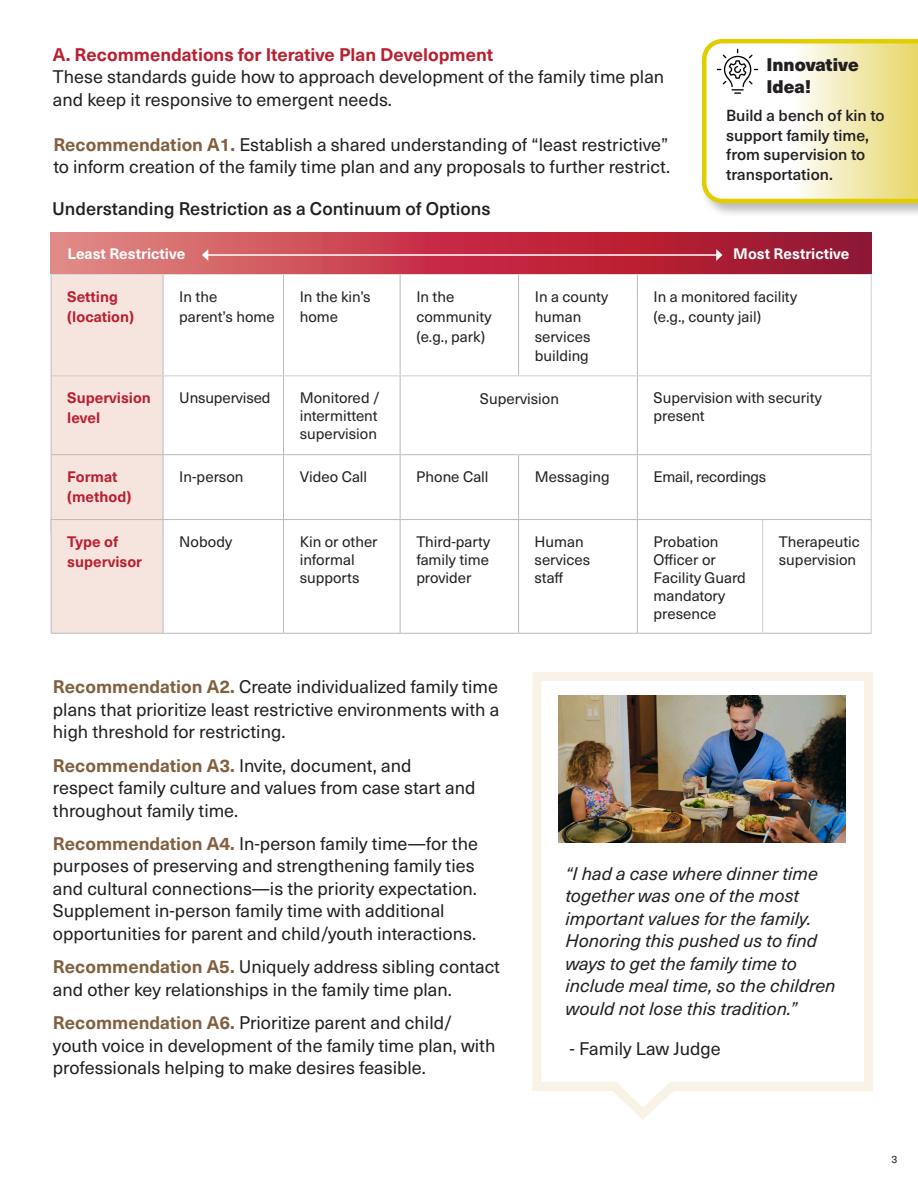
<style>
.page{position:relative;width:918px;height:1188px;background:#fff}
.page>*{position:absolute;margin:0;border:0;box-sizing:border-box;transform-origin:0 0}
.t1{font:18px/22.5px "Neue Haas Unica W1 G";color:#231f20}
.t2{font:italic 18px/22.5px "Neue Haas Unica W1 G";color:#231f20}
.t3{font:500 18px "Neue Haas Unica W1 G";color:#231f20}
.t4{font:700 18px "Neue Haas Unica W1 G";color:#ba1f30}
.t5{font:900 18px/22.5px "Neue Haas Unica W1 G";color:#231f20}
.t6{font:500 15.75px/19.5px "Neue Haas Unica W1 G";color:#231f20}
.t7{font:15px/18px "Neue Haas Unica W1 G";color:#231f20}
.t8{font:700 15px/19.8px "Neue Haas Unica W1 G";color:#ba1f30}
.t9{font:700 15px "Neue Haas Unica W1 G";color:#fff}
.t10{font:10.5px "Neue Haas Unica W1 G";color:#231f20}
.s1{font-weight:700;color:#816040}
</style>
<div class="page">
<div style="left:700px;top:37px;width:218px;height:181px;background:#231f20;opacity:.3"></div>
<div style="left:52px;top:275px;width:111px;height:244px;background:#f6e4de"></div>
<hr style="left:163px;top:275px;width:1px;height:100px;background:#bbb9bb">
<hr style="left:163px;top:376px;width:1px;height:78px;background:#bbb9bb">
<hr style="left:283px;top:376px;width:1px;height:78px;background:#bbb9bb">
<hr style="left:400px;top:376px;width:1px;height:78px;background:#bbb9bb">
<hr style="left:637px;top:376px;width:1px;height:78px;background:#bbb9bb">
<hr style="left:51px;top:454px;width:112px;height:1px;background:#bbb9bb">
<hr style="left:163px;top:454px;width:121px;height:1px;background:#bbb9bb">
<hr style="left:163px;top:455px;width:1px;height:78px;background:#bbb9bb">
<hr style="left:284px;top:454px;width:116px;height:1px;background:#bbb9bb">
<hr style="left:283px;top:455px;width:1px;height:78px;background:#bbb9bb">
<hr style="left:400px;top:454px;width:119px;height:1px;background:#bbb9bb">
<hr style="left:400px;top:455px;width:1px;height:78px;background:#bbb9bb">
<hr style="left:519px;top:454px;width:118px;height:1px;background:#bbb9bb">
<hr style="left:518px;top:455px;width:1px;height:78px;background:#bbb9bb">
<hr style="left:637px;top:454px;width:234px;height:1px;background:#bbb9bb">
<hr style="left:637px;top:455px;width:1px;height:78px;background:#bbb9bb">
<hr style="left:283px;top:275px;width:1px;height:100px;background:#bbb9bb">
<hr style="left:400px;top:275px;width:1px;height:100px;background:#bbb9bb">
<hr style="left:518px;top:275px;width:1px;height:100px;background:#bbb9bb">
<hr style="left:637px;top:275px;width:1px;height:100px;background:#bbb9bb">
<hr style="left:51px;top:274px;width:112px;height:1px;background:#cecdcf">
<hr style="left:163px;top:274px;width:121px;height:1px;background:#cecdcf">
<hr style="left:284px;top:274px;width:116px;height:1px;background:#cecdcf">
<hr style="left:400px;top:274px;width:119px;height:1px;background:#cecdcf">
<hr style="left:519px;top:274px;width:118px;height:1px;background:#cecdcf">
<hr style="left:637px;top:274px;width:235px;height:1px;background:#cecdcf">
<hr style="left:871px;top:275px;width:1px;height:100px;background:#cecdcf">
<hr style="left:51px;top:375px;width:112px;height:1px;background:#cecdcf">
<hr style="left:163px;top:375px;width:121px;height:1px;background:#cecdcf">
<hr style="left:284px;top:375px;width:116px;height:1px;background:#cecdcf">
<hr style="left:400px;top:375px;width:119px;height:1px;background:#cecdcf">
<hr style="left:519px;top:375px;width:118px;height:1px;background:#cecdcf">
<hr style="left:637px;top:375px;width:235px;height:1px;background:#cecdcf">
<hr style="left:871px;top:376px;width:1px;height:79px;background:#cecdcf">
<hr style="left:871px;top:455px;width:1px;height:78px;background:#cecdcf">
<hr style="left:51px;top:275px;width:1px;height:101px;background:#bcbdc0">
<hr style="left:51px;top:376px;width:1px;height:79px;background:#bcbdc0">
<hr style="left:51px;top:455px;width:1px;height:78px;background:#bcbdc0">
<div style="left:51px;top:520px;width:112px;height:113px;background:#f6e4de"></div>
<svg style="left:164px;top:520px;width:707px;height:113px"></svg>
<hr style="left:51px;top:520px;width:1px;height:113px;background:#bcbdc0">
<hr style="left:51px;top:519px;width:112px;height:1px;background:#bbb9bb">
<hr style="left:163px;top:519px;width:121px;height:1px;background:#bbb9bb">
<hr style="left:163px;top:520px;width:1px;height:113px;background:#bbb9bb">
<hr style="left:284px;top:519px;width:116px;height:1px;background:#bbb9bb">
<hr style="left:283px;top:520px;width:1px;height:113px;background:#bbb9bb">
<hr style="left:400px;top:519px;width:119px;height:1px;background:#bbb9bb">
<hr style="left:400px;top:520px;width:1px;height:113px;background:#bbb9bb">
<hr style="left:519px;top:519px;width:118px;height:1px;background:#bbb9bb">
<hr style="left:518px;top:520px;width:1px;height:113px;background:#bbb9bb">
<hr style="left:637px;top:519px;width:126px;height:1px;background:#bbb9bb">
<hr style="left:637px;top:520px;width:1px;height:113px;background:#bbb9bb">
<hr style="left:763px;top:519px;width:109px;height:1px;background:#bbb9bb">
<hr style="left:51px;top:633px;width:112px;height:1px;background:#bbb9bb">
<hr style="left:163px;top:633px;width:121px;height:1px;background:#bbb9bb">
<hr style="left:284px;top:633px;width:116px;height:1px;background:#bbb9bb">
<hr style="left:400px;top:633px;width:119px;height:1px;background:#bbb9bb">
<hr style="left:519px;top:633px;width:118px;height:1px;background:#bbb9bb">
<hr style="left:637px;top:633px;width:126px;height:1px;background:#bbb9bb">
<hr style="left:763px;top:633px;width:109px;height:1px;background:#bbb9bb">
<hr style="left:762px;top:520px;width:1px;height:113px;background:#cecdcf">
<hr style="left:871px;top:520px;width:1px;height:113px;background:#cecdcf">
<svg style="left:51px;top:233px;width:821px;height:41px;background:#c03e4d"></svg>
<svg style="left:702px;top:39px;width:216px;height:164px"></svg>
<img style="left:532px;top:672px;width:341px;height:448px">
<hr style="left:208px;top:254px;width:509px;height:2px;background:#fff">
<svg style="left:202px;top:249px;width:6px;height:12px"></svg>
<svg style="left:716px;top:249px;width:7px;height:12px"></svg>
<h3 class="t4" style="left:53px;top:41px;width:442px">A. Recommendations for Iterative Plan Development</h3>
<p class="t1" style="left:53px;top:65px;width:613px">These standards guide how to approach development of the family time plan and keep it responsive to emergent needs.</p>
<p class="t1" style="left:53px;top:132px;width:619px"><span class="s1">Recommendation A1.</span> Establish a shared understanding of “least restrictive” to inform creation of the family time plan and any proposals to further restrict.</p>
<h4 class="t3" style="left:52px;top:195px;width:440px">Understanding Restriction as a Continuum of Options</h4>
<p class="t9" style="left:68px;top:243px;width:119px">Least Restrictive</p>
<p class="t9" style="left:733px;top:243px;width:118px">Most Restrictive</p>
<p class="t8" style="left:67px;top:286px;width:68px">Setting (location)</p>
<p class="t7" style="left:179px;top:286px;width:97px;line-height:19.8px">In the parent’s home</p>
<p class="t7" style="left:300px;top:286px;width:73px;line-height:19.8px">In the kin’s home</p>
<p class="t7" style="left:416px;top:286px;width:77px;line-height:19.8px">In the community (e.g., park)</p>
<p class="t7" style="left:535px;top:286px;width:75px;line-height:19.8px">In a county human services building</p>
<p class="t7" style="left:654px;top:286px;width:145px;line-height:19.8px">In a monitored facility (e.g., county jail)</p>
<p class="t8" style="left:67px;top:387px;width:85px">Supervision level</p>
<p class="t7" style="left:179px;top:388px;width:93px">Unsupervised</p>
<p class="t7" style="left:300px;top:388px;width:82px">Monitored / intermittent supervision</p>
<p class="t7" style="left:480px;top:389px;width:81px">Supervision</p>
<p class="t7" style="left:654px;top:388px;width:170px">Supervision with security present</p>
<p class="t8" style="left:67px;top:466px;width:66px">Format (method)</p>
<p class="t7" style="left:179px;top:467px;width:66px">In-person</p>
<p class="t7" style="left:300px;top:467px;width:69px">Video Call</p>
<p class="t7" style="left:416px;top:467px;width:74px">Phone Call</p>
<p class="t7" style="left:535px;top:467px;width:76px">Messaging</p>
<p class="t7" style="left:654px;top:467px;width:114px">Email, recordings</p>
<p class="t8" style="left:67px;top:531px;width:76px">Type of supervisor</p>
<p class="t7" style="left:179px;top:532px;width:54px">Nobody</p>
<p class="t7" style="left:300px;top:532px;width:79px">Kin or other informal supports</p>
<p class="t7" style="left:416px;top:532px;width:75px;text-align:justify">Third-party family time provider</p>
<p class="t7" style="left:535px;top:532px;width:57px">Human services staff</p>
<p class="t7" style="left:654px;top:532px;width:94px">Probation<br>Officer or<br>Facility Guard mandatory presence</p>
<p class="t7" style="left:779px;top:532px;width:83px">Therapeutic supervision</p>
<p class="t5" style="left:766px;top:52px;width:94px">Innovative<br>Idea!</p>
<p class="t6" style="left:726px;top:105px;width:160px">Build a bench of kin to support family time, from supervision to transportation.</p>
<p class="t1" style="left:53px;top:675px;width:448px;text-align:justify"><span class="s1">Recommendation A2.</span> Create individualized family time plans that prioritize least restrictive environments with a high threshold for restricting.</p>
<p class="t1" style="left:53px;top:753px;width:424px"><span class="s1">Recommendation A3.</span> Invite, document, and respect family culture and values from case start and throughout family time.</p>
<p class="t1" style="left:53px;top:831px;width:427px"><span class="s1">Recommendation A4.</span> In-person family time—for the purposes of preserving and strengthening family ties and cultural connections—is the priority expectation.<br>Supplement in-person family time with additional opportunities for parent and child/youth interactions.</p>
<p class="t1" style="left:53px;top:955px;width:449px"><span class="s1">Recommendation A5.</span> Uniquely address sibling contact and other key relationships in the family time plan.</p>
<p class="t1" style="left:53px;top:1010px;width:444px"><span class="s1">Recommendation A6.</span> Prioritize parent and child/ youth voice in development of the family time plan, with professionals helping to make desires feasible.</p>
<p class="t2" style="left:565px;top:861px;width:272px">“I had a case where dinner time together was one of the most important values for the family.<br>Honoring this pushed us to find ways to get the family time to include meal time, so the children would not lose this tradition.”</p>
<p class="t1" style="left:570px;top:1037px;width:153px">- Family Law Judge</p>
<p class="t10" style="left:891px;top:1152px;width:7px">3</p>
</div>
